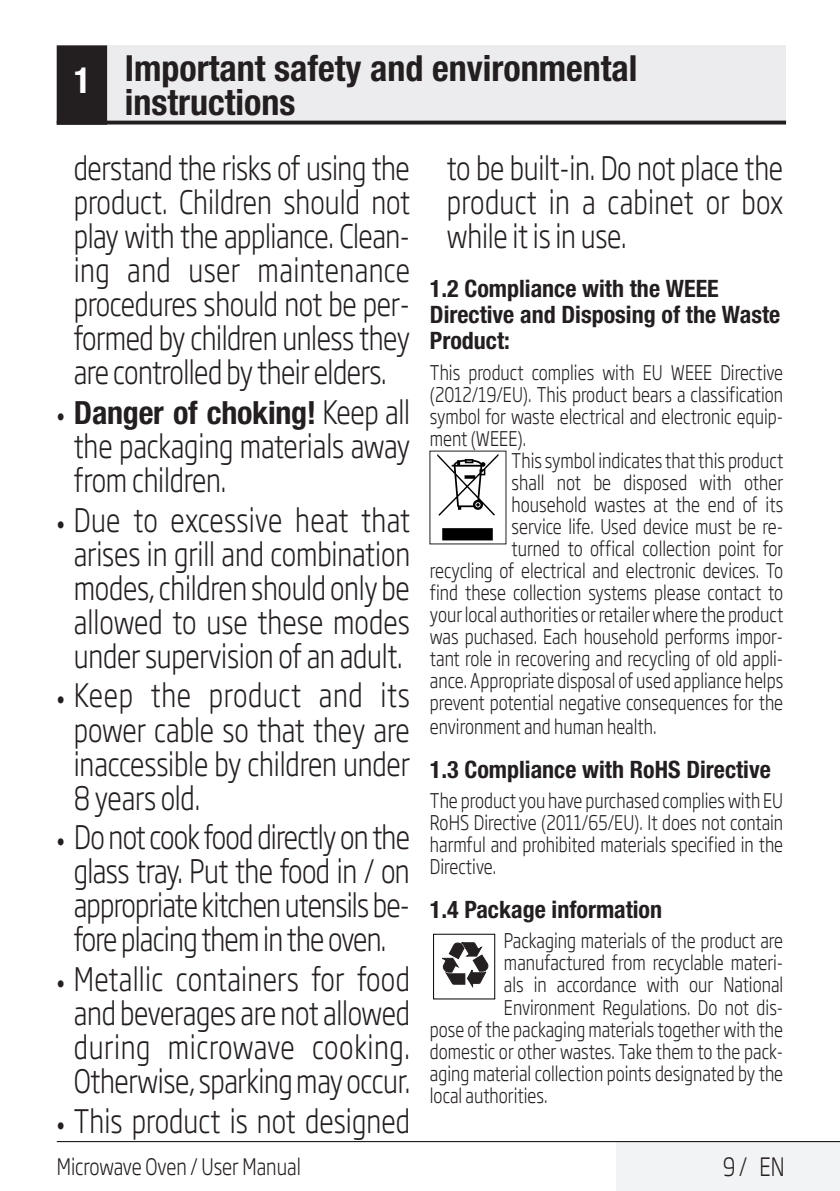
<style>
.page{position:relative;width:840px;height:1191px;background:#fff}
.page>*{position:absolute;margin:0;border:0;box-sizing:border-box;transform-origin:0 0}
.Unite_Baslik_Guvenli{font:700 condensed 36px/34px "Helvetica Neue LT Pro";color:#231f20}
.t1{font:300 32px/34px "Soho Gothic Pro";letter-spacing:-.01em;color:#231f20;text-align:justify;scale:.8 1}
.t2{font:300 32px/34px "Soho Gothic Pro";letter-spacing:-.03em;color:#231f20;text-align:center;scale:.8 1}
.t3{font:300 25px "Soho Gothic Pro";color:#231f20;scale:.8 1}
.Alt_Baslik_Icerik{font:700 condensed 24px/26px "Helvetica Neue LT Pro";color:#231f20}
.t4{font:300 22.4px "Soho Gothic Pro";color:#231f20;scale:.8 1}
.Duz_Metin{font:300 20px/22px "Soho Gothic Pro";color:#231f20;text-align:justify;scale:.8 1}
.s1{color:#fff}
.s2{font-family:"Helvetica Neue LT Pro";font-weight:700;font-stretch:condensed;font-size:20px}
.s3{font-family:"Helvetica Neue LT Pro";font-weight:700;font-stretch:condensed}
</style>
<div class="page">
<div style="left:57px;top:45px;width:728px;height:78px;background:#ececee"></div>
<hr style="left:57px;top:121px;width:728px;height:3px;background:#231f20">
<div style="left:58px;top:46px;width:48px;height:78px;background:#231f20"></div>
<div style="left:57px;top:45px;width:50px;height:80px;border:2px solid #231f20"></div>
<div style="left:616px;top:1141px;width:223px;height:50px;background:#f2f3f4"></div>
<hr style="left:57px;top:1141px;width:782px;height:1px;background:#000">
<svg style="left:437px;top:454px;width:61px;height:86px"></svg>
<svg style="left:442px;top:933px;width:54px;height:66px"></svg>
<p class="Unite_Baslik_Guvenli" style="left:125px;top:50px;width:514px;text-indent:-51px"><span class="s1">1</span> Important safety and environmental instructions</p>
<p class="t1" style="left:74px;top:150px;width:422px">derstand the risks of using the product. Children should not play with the appliance. Clean&shy;ing and user maintenance procedures should not be per&shy;formed by children unless they are controlled by their elders.</p>
<p class="t1" style="left:74px;top:393px;width:422px;text-indent:-17px"><span class="s2">•</span> <span class="s3">Danger of choking!</span> Keep all the packaging materials away from children.</p>
<p class="t1" style="left:57px;top:501px;width:443px;text-align:center"><span class="s2">•</span> Due to excessive heat that arises in grill and combination modes, children should only be allowed to use these modes under supervision of an adult.</p>
<p class="t1" style="left:74px;top:677px;width:421px;text-indent:-17px"><span class="s2">•</span> Keep the product and its power cable so that they are inaccessible by children under 8 years old.</p>
<p class="t2" style="left:57px;top:818px;width:443px"><span class="s2">•</span> Do not cook food directly on the glass tray. Put the food in / on appropriate kitchen utensils be&shy;fore placing them in the oven.</p>
<p class="t1" style="left:57px;top:960px;width:443px;text-align:center"><span class="s2">•</span> Metallic containers for food and beverages are not allowed during microwave cooking.<br>Otherwise, sparking may occur.</p>
<p class="t1" style="left:57px;top:1102px;width:443px"><span class="s2">•</span> This product is not designed</p>
<p class="t1" style="left:446px;top:150px;width:422px">to be built-in. Do not place the product in a cabinet or box while it is in use.</p>
<p class="Alt_Baslik_Icerik" style="left:429px;top:275px;width:351px">1.2 Compliance with the WEEE<br>Directive and Disposing of the Waste<br>Product:</p>
<p class="Duz_Metin" style="left:429px;top:360px;width:443px">This product complies with EU WEEE Directive (2012/19/EU). This product bears a classification symbol for waste electrical and electronic equip&shy;ment (WEEE).</p>
<p class="Duz_Metin" style="left:429px;top:448px;width:443px;text-align:right">This symbol indicates that this product<br>shall not be disposed with other<br>household wastes at the end of its<br>service life. Used device must be re-<br>turned to offical collection point for<br>recycling of electrical and electronic devices. To find these collection systems please contact to your local authorities or retailer where the product was puchased. Each household performs impor&shy;tant role in recovering and recycling of old appli&shy;ance. Appropriate disposal of used appliance helps prevent potential negative consequences for the</p>
<p class="Duz_Metin" style="left:429px;top:714px;width:284px">environment and human health.</p>
<p class="Alt_Baslik_Icerik" style="left:429px;top:756px;width:342px">1.3 Compliance with RoHS Directive</p>
<p class="Duz_Metin" style="left:429px;top:788px;width:443px">The product you have purchased complies with EU RoHS Directive (2011/65/EU). It does not contain harmful and prohibited materials specified in the Directive.</p>
<p class="Alt_Baslik_Icerik" style="left:429px;top:896px;width:234px">1.4 Package information</p>
<p class="Duz_Metin" style="left:503px;top:929px;width:350px">Packaging materials of the product are</p>
<p class="Duz_Metin" style="left:503px;top:951px;width:350px">manufactured from recyclable materi-</p>
<p class="Duz_Metin" style="left:503px;top:973px;width:350px">als in accordance with our National</p>
<p class="Duz_Metin" style="left:503px;top:995px;width:350px">Environment Regulations. Do not dis-</p>
<p class="Duz_Metin" style="left:429px;top:1017px;width:443px">pose of the packaging materials together with the</p>
<p class="Duz_Metin" style="left:429px;top:1039px;width:443px">domestic or other wastes. Take them to the pack-</p>
<p class="Duz_Metin" style="left:429px;top:1061px;width:443px">aging material collection points designated by the</p>
<p class="Duz_Metin" style="left:429px;top:1083px;width:148px">local authorities.</p>
<p class="t4" style="left:57px;top:1149px;width:306px">Microwave Oven / User Manual</p>
<p class="t3" style="left:722px;top:1147px;width:79px">9 / EN</p>
</div>
